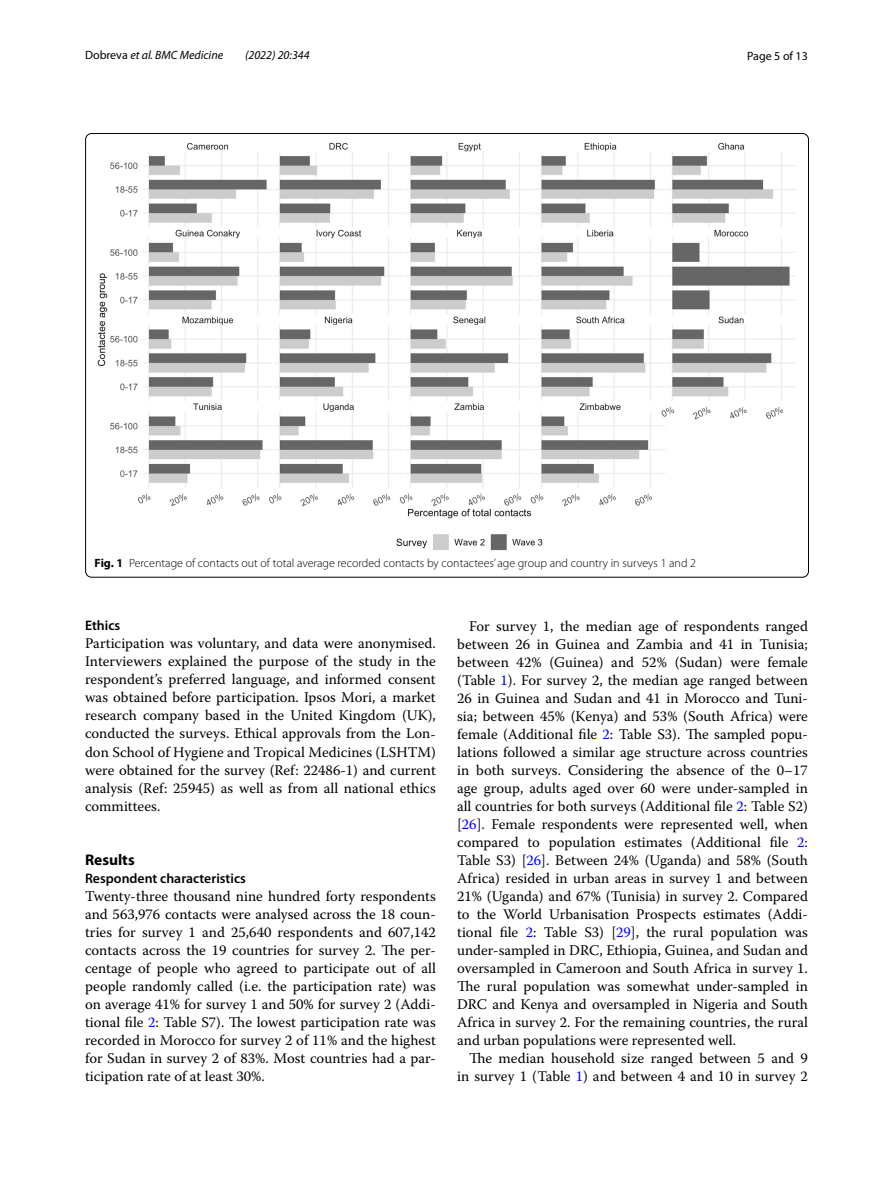
<style>
.page{position:relative;width:893px;height:1187px;background:#fff}
.page>*{position:absolute;margin:0;border:0;box-sizing:border-box;transform-origin:0 0}
.t1{font:700 15.45px "Myriad Pro";color:#000}
.t2{font:14.7px/18px "Warnock Pro";color:#000;text-align:justify}
.t3{font:600 13.8px "Myriad Pro";color:#000}
.t4{font:300 12px "Myriad Pro";color:#000}
.t5{font:italic 12px "Myriad Pro";color:#000}
.t6{font:12px "Myriad Pro";color:#000}
.s1{font-style:normal}
.s2{font-weight:700}
.s3{color:#00f}
</style>
<div class="page">
<img style="left:97px;top:142px;width:699px;height:409px">
<p class="t5" style="left:85px;top:48px;width:140px"><span class="s1">Dobreva</span> et al. BMC Medicine</p>
<p class="t5" style="left:245px;top:48px;width:66px">(2022) 20:344</p>
<p class="t6" style="left:747px;top:48px;width:62px">Page 5 of 13</p>
<p class="t4" style="left:95px;top:556px;width:603px"><span class="s2">Fig. 1</span> Percentage of contacts out of total average recorded contacts by contactees’ age group and country in surveys 1 and 2</p>
<p class="t3" style="left:85px;top:617px;width:37px">Ethics</p>
<p class="t2" style="left:85px;top:634px;width:352px">Participation was voluntary, and data were anonymised.<br>Interviewers explained the purpose of the study in the respondent’s preferred language, and informed consent was obtained before participation. Ipsos Mori, a market research company based in the United Kingdom (UK), conducted the surveys. Ethical approvals from the Lon&shy;don School of Hygiene and Tropical Medicines (LSHTM) were obtained for the survey (Ref: 22486-1) and current analysis (Ref: 25945) as well as from all national ethics committees.</p>
<p class="t1" style="left:85px;top:850px;width:51px">Results</p>
<p class="t3" style="left:85px;top:869px;width:162px">Respondent characteristics</p>
<p class="t2" style="left:85px;top:887px;width:352px">Twenty-three thousand nine hundred forty respondents and 563,976 contacts were analysed across the 18 coun&shy;tries for survey 1 and 25,640 respondents and 607,142 contacts across the 19 countries for survey 2. The per&shy;centage of people who agreed to participate out of all people randomly called (i.e. the participation rate) was on average 41% for survey 1 and 50% for survey 2 (Addi&shy;tional file <span class="s3">2</span>: Table S7). The lowest participation rate was recorded in Morocco for survey 2 of 11% and the highest for Sudan in survey 2 of 83%. Most countries had a par&shy;ticipation rate of at least 30%.</p>
<p class="t2" style="left:457px;top:616px;width:352px;text-indent:12px">For survey 1, the median age of respondents ranged between 26 in Guinea and Zambia and 41 in Tunisia; between 42% (Guinea) and 52% (Sudan) were female (Table <span class="s3">1</span>). For survey 2, the median age ranged between 26 in Guinea and Sudan and 41 in Morocco and Tuni&shy;sia; between 45% (Kenya) and 53% (South Africa) were female (Additional file <span class="s3">2</span>: Table S3). The sampled popu&shy;lations followed a similar age structure across countries in both surveys. Considering the absence of the 0–17 age group, adults aged over 60 were under-sampled in all countries for both surveys (Additional file <span class="s3">2</span>: Table S2) [<span class="s3">26</span>]. Female respondents were represented well, when compared to population estimates (Additional file <span class="s3">2</span>:<br>Table S3) [<span class="s3">26</span>]. Between 24% (Uganda) and 58% (South Africa) resided in urban areas in survey 1 and between 21% (Uganda) and 67% (Tunisia) in survey 2. Compared to the World Urbanisation Prospects estimates (Addi&shy;tional file <span class="s3">2</span>: Table S3) [<span class="s3">29</span>], the rural population was under-sampled in DRC, Ethiopia, Guinea, and Sudan and oversampled in Cameroon and South Africa in survey 1.<br>The rural population was somewhat under-sampled in DRC and Kenya and oversampled in Nigeria and South Africa in survey 2. For the remaining countries, the rural and urban populations were represented well.</p>
<p class="t2" style="left:457px;top:1048px;width:352px;text-align:right">The median household size ranged between 5 and 9 in survey 1 (Table <span class="s3">1</span>) and between 4 and 10 in survey 2</p>
</div>
